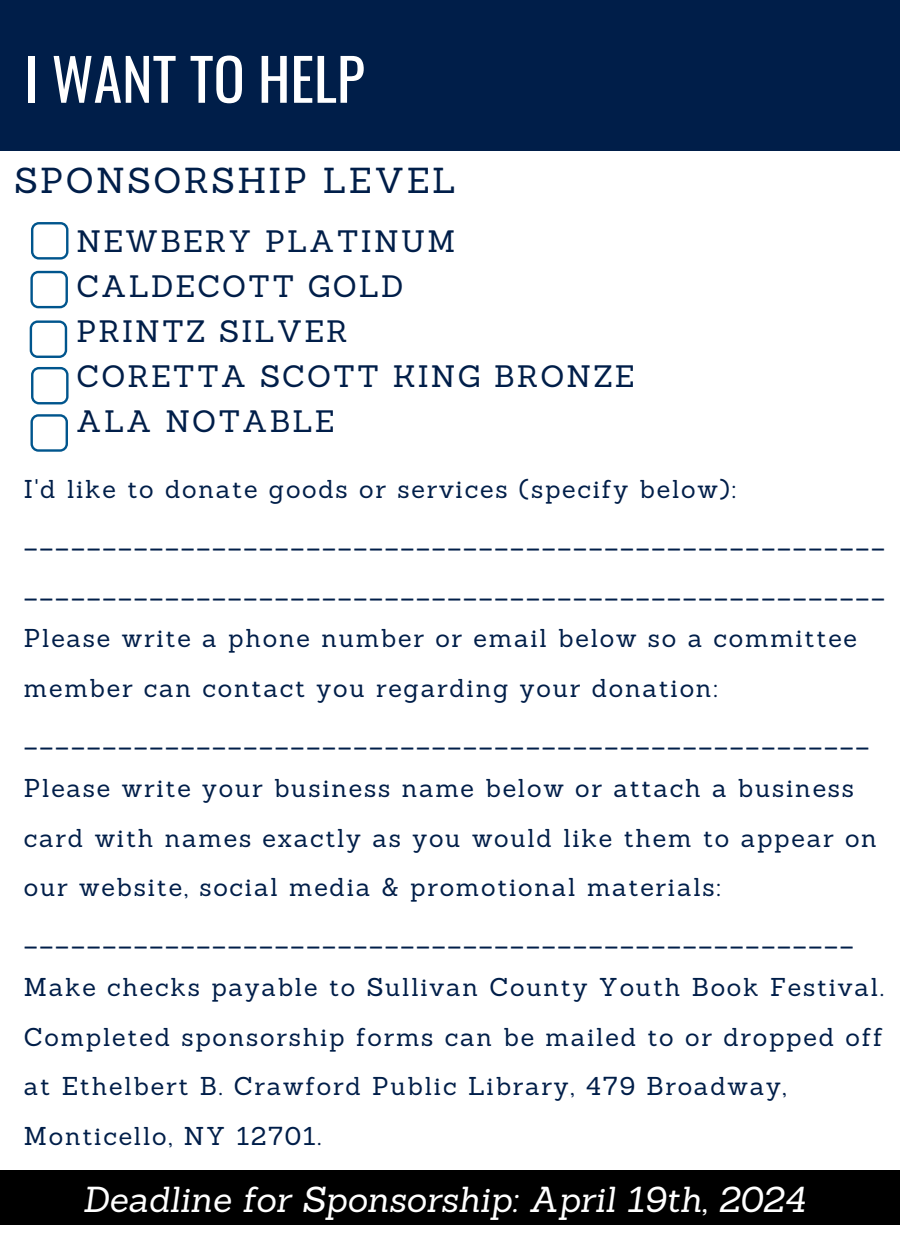
<style>
.page{position:relative;width:900px;height:1260px;background:#fff}
.page>*{position:absolute;margin:0;border:0;box-sizing:border-box;transform-origin:0 0}
.t1{font:57.75px "Oswald";color:#fff}
.t2{font:italic 35.25px "Sanchez";color:#fff}
.t3{font:35.25px "Sanchez";letter-spacing:.07em;color:#001e49}
.t4{font:30.25px "Sanchez";letter-spacing:.07em;color:#001e49}
.t5{font:25.25px/49.8px "Sanchez";letter-spacing:.07em;color:#001e49}
</style>
<div class="page">
<div style="left:0;top:0;width:900px;height:150px;background:#001e49"></div>
<svg style="left:31px;top:222px;width:37px;height:38px"></svg>
<svg style="left:30px;top:271px;width:38px;height:37px"></svg>
<svg style="left:30px;top:320px;width:37px;height:38px"></svg>
<svg style="left:31px;top:367px;width:38px;height:37px"></svg>
<svg style="left:30px;top:414px;width:38px;height:38px"></svg>
<div style="left:0;top:1170px;width:900px;height:54px;background:#000"></div>
<p class="t1" style="left:24px;top:34px;width:342px">I WANT TO HELP</p>
<p class="t3" style="left:14px;top:158px;width:443px">SPONSORSHIP LEVEL</p>
<p class="t4" style="left:77px;top:222px;width:380px">NEWBERY PLATINUM</p>
<p class="t4" style="left:77px;top:267px;width:328px">CALDECOTT GOLD</p>
<p class="t4" style="left:77px;top:312px;width:273px">PRINTZ SILVER</p>
<p class="t4" style="left:77px;top:357px;width:559px">CORETTA SCOTT KING BRONZE</p>
<p class="t4" style="left:77px;top:402px;width:260px">ALA NOTABLE</p>
<p class="t5" style="left:24px;top:464px;width:863px">I'd like to donate goods or services (specify below): _______________________________________________________ _______________________________________________________</p>
<p class="t5" style="left:24px;top:613px;width:835px">Please write a phone number or email below so a committee member can contact you regarding your donation:</p>
<p class="t5" style="left:24px;top:713px;width:847px">______________________________________________________</p>
<p class="t5" style="left:24px;top:763px;width:854px">Please write your business name below or attach a business card with names exactly as you would like them to appear on our website, social media &amp; promotional materials:</p>
<p class="t5" style="left:24px;top:912px;width:831px">_____________________________________________________</p>
<p class="t5" style="left:24px;top:962px;width:861px">Make checks payable to Sullivan County Youth Book Festival.<br>Completed sponsorship forms can be mailed to or dropped off at Ethelbert B. Crawford Public Library, 479 Broadway, Monticello, NY 12701.</p>
<p class="t2" style="left:83px;top:1176px;width:724px">Deadline for Sponsorship: April 19th, 2024</p>
</div>
